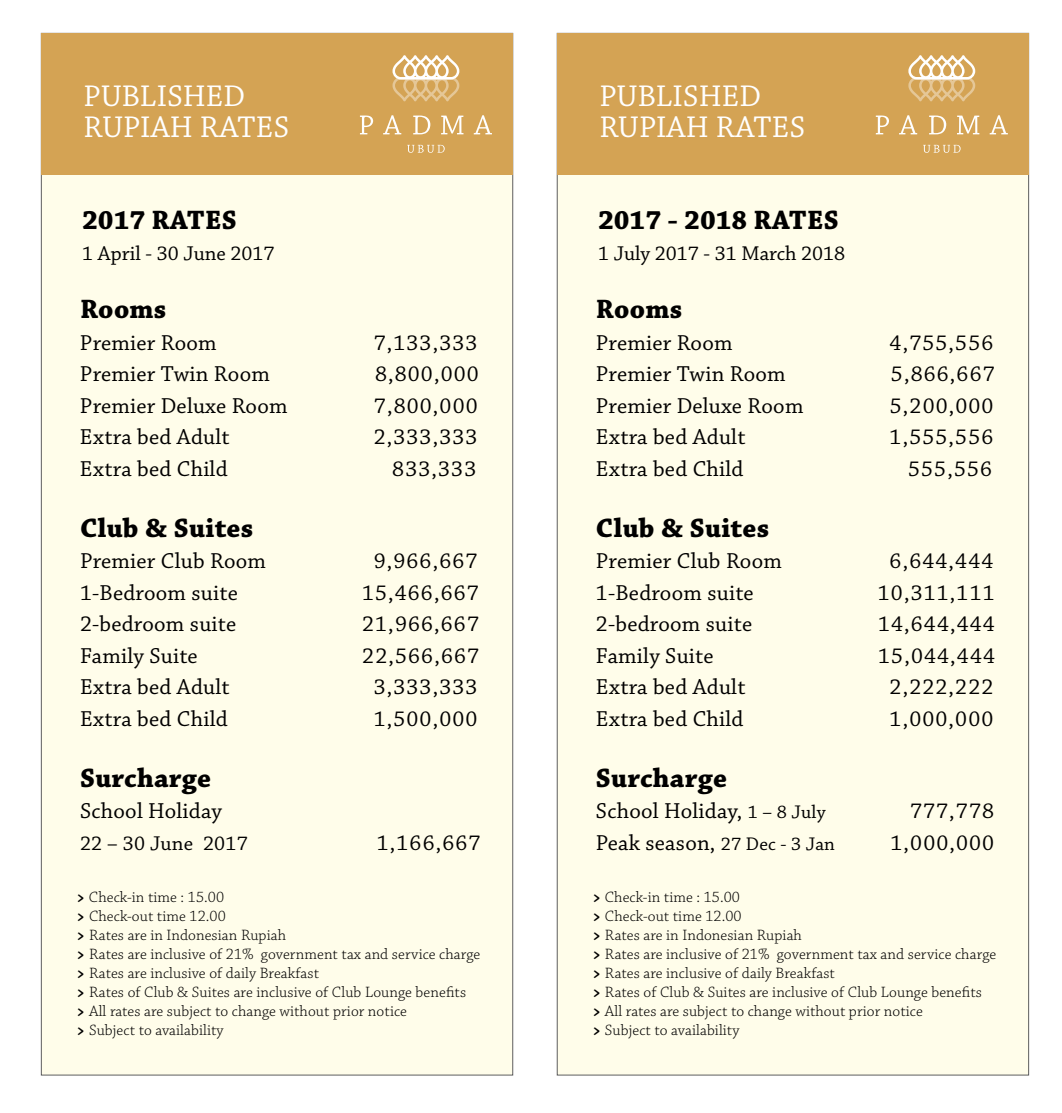
<style>
.page{position:relative;width:1062px;height:1113px;background:#fff}
.page>*{position:absolute;margin:0;border:0;box-sizing:border-box;transform-origin:0 0}
.t1{font:31.5px/31.5px "Chaparral Pro";color:#fff}
.t2{font:700 28px "Chaparral Pro";letter-spacing:.01em;color:#000}
.t3{font:22.75px "Chaparral Pro";letter-spacing:.01em;color:#000}
.t4{font:21px "Chaparral Pro";color:#000}
.t5{font:300 15.75px/18.9px "Chaparral Pro";letter-spacing:.005em;color:#000}
.s1{font-weight:700}
.s2{font-size:19.25px}
</style>
<div class="page">
<div style="left:41px;top:33px;width:472px;height:1042px;background:#fffdea;border:1px solid #5e5e5e"></div>
<div style="left:41px;top:33px;width:472px;height:142px;background:#d4a354"></div>
<svg style="left:392px;top:55px;width:67px;height:46px"></svg>
<svg style="left:360px;top:115px;width:132px;height:19px"></svg>
<svg style="left:407px;top:145px;width:38px;height:8px"></svg>
<div style="left:557px;top:33px;width:472px;height:1042px;background:#fffdea;border:1px solid #5e5e5e"></div>
<div style="left:557px;top:33px;width:471px;height:142px;background:#d4a354"></div>
<svg style="left:908px;top:55px;width:67px;height:46px"></svg>
<svg style="left:876px;top:115px;width:132px;height:19px"></svg>
<svg style="left:923px;top:145px;width:37px;height:8px"></svg>
<h1 class="t1" style="left:83px;top:81px;width:207px">PUBLISHED<br>RUPIAH RATES</h1>
<p class="t2" style="left:82px;top:203px;width:156px">2017 RATES</p>
<p class="t4" style="left:82px;top:242px;width:194px">1 April - 30 June 2017</p>
<p class="t2" style="left:80px;top:293px;width:88px">Rooms</p>
<p class="t3" style="left:80px;top:330px;width:138px">Premier Room</p>
<p class="t3" style="left:374px;top:330px;width:105px">7,133,333</p>
<p class="t3" style="left:80px;top:361px;width:191px">Premier Twin Room</p>
<p class="t3" style="left:375px;top:361px;width:105px">8,800,000</p>
<p class="t3" style="left:80px;top:393px;width:209px">Premier Deluxe Room</p>
<p class="t3" style="left:374px;top:393px;width:105px">7,800,000</p>
<p class="t3" style="left:80px;top:425px;width:151px">Extra bed Adult</p>
<p class="t3" style="left:374px;top:425px;width:105px">2,333,333</p>
<p class="t3" style="left:80px;top:456px;width:149px">Extra bed Child</p>
<p class="t3" style="left:392px;top:456px;width:85px">833,333</p>
<p class="t2" style="left:80px;top:511px;width:175px">Club &amp; Suites</p>
<p class="t3" style="left:80px;top:548px;width:187px">Premier Club Room</p>
<p class="t3" style="left:374px;top:548px;width:105px">9,966,667</p>
<p class="t3" style="left:80px;top:580px;width:159px">1-Bedroom suite</p>
<p class="t3" style="left:362px;top:580px;width:118px">15,466,667</p>
<p class="t3" style="left:80px;top:611px;width:158px">2-bedroom suite</p>
<p class="t3" style="left:362px;top:611px;width:118px">21,966,667</p>
<p class="t3" style="left:80px;top:643px;width:119px">Family Suite</p>
<p class="t3" style="left:362px;top:643px;width:118px">22,566,667</p>
<p class="t3" style="left:80px;top:674px;width:151px">Extra bed Adult</p>
<p class="t3" style="left:374px;top:674px;width:105px">3,333,333</p>
<p class="t3" style="left:80px;top:706px;width:149px">Extra bed Child</p>
<p class="t3" style="left:374px;top:706px;width:105px">1,500,000</p>
<p class="t2" style="left:80px;top:761px;width:133px">Surcharge</p>
<p class="t3" style="left:80px;top:798px;width:143px">School Holiday</p>
<p class="t4" style="left:80px;top:831px;width:169px">22 – 30 June 2017</p>
<p class="t3" style="left:377px;top:830px;width:105px">1,166,667</p>
<p class="t5" style="left:76px;top:889px;width:405px"><span class="s1">&gt;</span> Check-in time : 15.00<br><span class="s1">&gt;</span> Check-out time 12.00<br><span class="s1">&gt;</span> Rates are in Indonesian Rupiah<br><span class="s1">&gt;</span> Rates are inclusive of 21% government tax and service charge <span class="s1">&gt;</span> Rates are inclusive of daily Breakfast<br><span class="s1">&gt;</span> Rates of Club &amp; Suites are inclusive of Club Lounge benefits<br><span class="s1">&gt;</span> All rates are subject to change without prior notice<br><span class="s1">&gt;</span> Subject to availability</p>
<h1 class="t1" style="left:599px;top:81px;width:207px">PUBLISHED<br>RUPIAH RATES</h1>
<p class="t2" style="left:598px;top:203px;width:242px">2017 - 2018 RATES</p>
<p class="t4" style="left:598px;top:242px;width:249px">1 July 2017 - 31 March 2018</p>
<p class="t2" style="left:596px;top:293px;width:88px">Rooms</p>
<p class="t3" style="left:596px;top:330px;width:138px">Premier Room</p>
<p class="t3" style="left:889px;top:330px;width:105px">4,755,556</p>
<p class="t3" style="left:596px;top:361px;width:191px">Premier Twin Room</p>
<p class="t3" style="left:891px;top:361px;width:105px">5,866,667</p>
<p class="t3" style="left:596px;top:393px;width:209px">Premier Deluxe Room</p>
<p class="t3" style="left:890px;top:393px;width:105px">5,200,000</p>
<p class="t3" style="left:596px;top:425px;width:151px">Extra bed Adult</p>
<p class="t3" style="left:889px;top:425px;width:105px">1,555,556</p>
<p class="t3" style="left:596px;top:456px;width:149px">Extra bed Child</p>
<p class="t3" style="left:908px;top:456px;width:85px">555,556</p>
<p class="t2" style="left:596px;top:511px;width:175px">Club &amp; Suites</p>
<p class="t3" style="left:596px;top:548px;width:187px">Premier Club Room</p>
<p class="t3" style="left:889px;top:548px;width:105px">6,644,444</p>
<p class="t3" style="left:596px;top:580px;width:159px">1-Bedroom suite</p>
<p class="t3" style="left:878px;top:580px;width:118px">10,311,111</p>
<p class="t3" style="left:596px;top:611px;width:158px">2-bedroom suite</p>
<p class="t3" style="left:878px;top:611px;width:118px">14,644,444</p>
<p class="t3" style="left:596px;top:643px;width:119px">Family Suite</p>
<p class="t3" style="left:878px;top:643px;width:118px">15,044,444</p>
<p class="t3" style="left:596px;top:674px;width:151px">Extra bed Adult</p>
<p class="t3" style="left:889px;top:674px;width:105px">2,222,222</p>
<p class="t3" style="left:596px;top:706px;width:149px">Extra bed Child</p>
<p class="t3" style="left:889px;top:706px;width:105px">1,000,000</p>
<p class="t2" style="left:596px;top:761px;width:133px">Surcharge</p>
<p class="t3" style="left:596px;top:798px;width:231px">School Holiday, <span class="s2">1 – 8 July</span></p>
<p class="t3" style="left:910px;top:798px;width:85px">777,778</p>
<p class="t3" style="left:596px;top:830px;width:241px">Peak season, <span class="s2">27 Dec - 3 Jan</span></p>
<p class="t3" style="left:890px;top:830px;width:105px">1,000,000</p>
<p class="t5" style="left:592px;top:889px;width:405px"><span class="s1">&gt;</span> Check-in time : 15.00<br><span class="s1">&gt;</span> Check-out time 12.00<br><span class="s1">&gt;</span> Rates are in Indonesian Rupiah<br><span class="s1">&gt;</span> Rates are inclusive of 21% government tax and service charge <span class="s1">&gt;</span> Rates are inclusive of daily Breakfast<br><span class="s1">&gt;</span> Rates of Club &amp; Suites are inclusive of Club Lounge benefits<br><span class="s1">&gt;</span> All rates are subject to change without prior notice<br><span class="s1">&gt;</span> Subject to availability</p>
</div>
